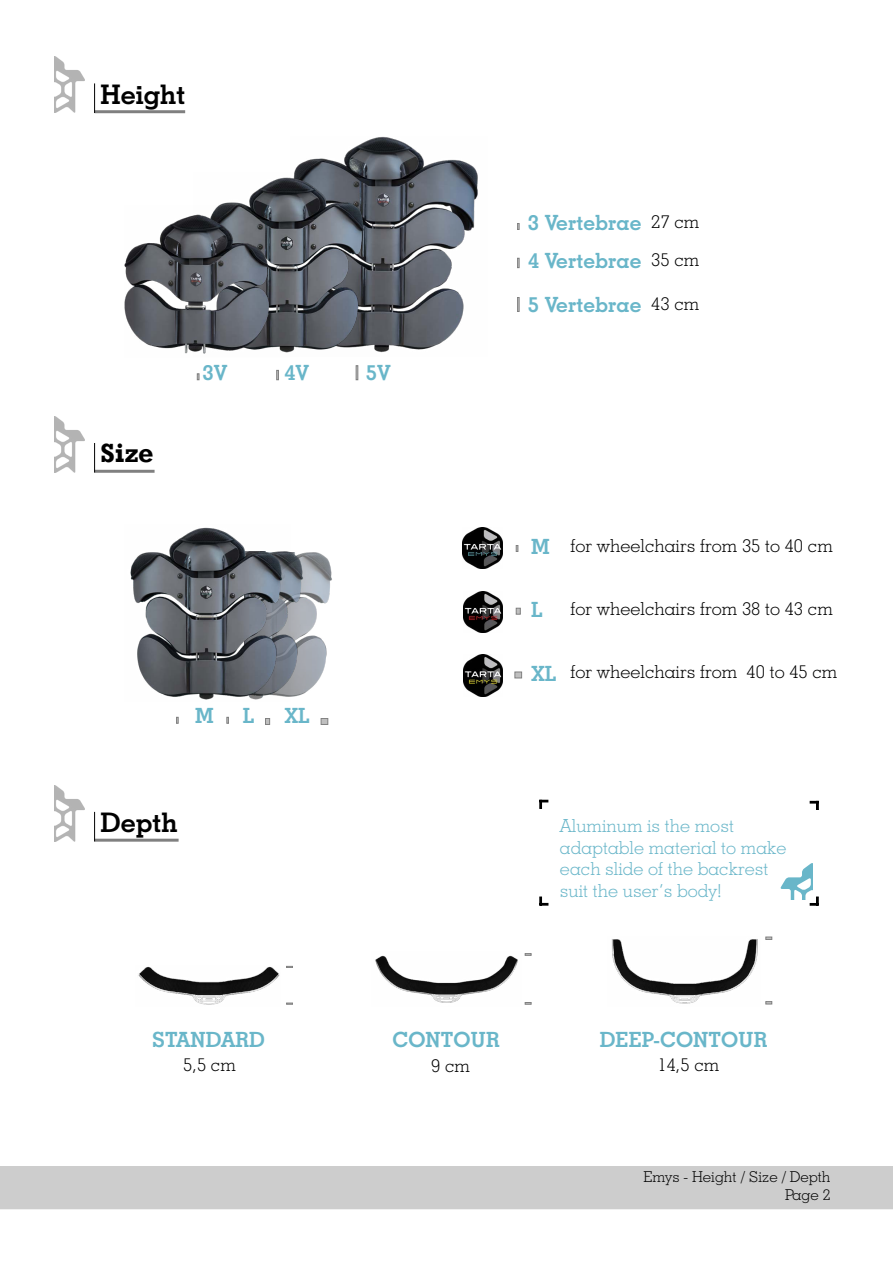
<style>
.page{position:relative;width:893px;height:1263px;background:#fff}
.page>*{position:absolute;margin:0;border:0;box-sizing:border-box;transform-origin:0 0}
.t1{font:700 27px "Geometric Slab 703 BT";color:#000}
.t2{font:700 27px "Rockwell";color:#000}
.t3{font:700 21px/38.2px "Geometric Slab 703 BT";color:#69b6c9}
.t4{font:300 18px/38.2px "Geometric Slab 703 BT";color:#000}
.t5{font:300 18px/21.6px "Geometric Slab 703 BT";color:#69b6c9}
.t6{font:300 15px/18px "Geometric Slab 703 BT";color:#000;text-align:right}
</style>
<div class="page">
<img style="left:311px;top:552px;width:21px;height:136px">
<img style="left:290px;top:552px;width:21px;height:145px">
<img style="left:294px;top:137px;width:184px;height:216px">
<div style="left:0;top:1167px;width:893px;height:42px;background:#cdcdcd"></div>
<img style="left:218px;top:172px;width:162px;height:181px">
<img style="left:124px;top:206px;width:166px;height:148px">
<img style="left:130px;top:527px;width:160px;height:173px">
<img style="left:375px;top:955px;width:143px;height:48px">
<img style="left:611px;top:939px;width:147px;height:65px">
<img style="left:138px;top:966px;width:142px;height:39px">
<img style="left:54px;top:57px;width:30px;height:56px">
<hr style="left:94px;top:83px;width:1px;height:30px;background:#000">
<img style="left:54px;top:416px;width:30px;height:56px">
<hr style="left:94px;top:443px;width:1px;height:30px;background:#000">
<img style="left:54px;top:785px;width:30px;height:56px">
<svg style="left:94px;top:812px;width:1px;height:27px"></svg>
<svg style="left:176px;top:717px;width:2px;height:6px"></svg>
<svg style="left:227px;top:717px;width:2px;height:6px"></svg>
<div style="left:321px;top:718px;width:7px;height:7px;background:#bfbfbf"></div>
<svg style="left:265px;top:718px;width:5px;height:7px"></svg>
<svg style="left:516px;top:545px;width:2px;height:7px"></svg>
<svg style="left:515px;top:672px;width:7px;height:6px"></svg>
<svg style="left:516px;top:608px;width:4px;height:6px"></svg>
<svg style="left:517px;top:223px;width:2px;height:7px"></svg>
<svg style="left:517px;top:258px;width:2px;height:10px"></svg>
<svg style="left:517px;top:297px;width:2px;height:15px"></svg>
<svg style="left:197px;top:374px;width:2px;height:6px"></svg>
<svg style="left:276px;top:370px;width:3px;height:10px"></svg>
<svg style="left:356px;top:365px;width:2px;height:15px"></svg>
<svg style="left:525px;top:953px;width:6px;height:2px"></svg>
<svg style="left:525px;top:1002px;width:6px;height:2px"></svg>
<svg style="left:286px;top:966px;width:7px;height:2px"></svg>
<svg style="left:766px;top:937px;width:6px;height:3px"></svg>
<svg style="left:766px;top:1001px;width:6px;height:3px"></svg>
<svg style="left:540px;top:897px;width:8px;height:8px"></svg>
<svg style="left:540px;top:800px;width:8px;height:9px"></svg>
<svg style="left:810px;top:801px;width:8px;height:9px"></svg>
<svg style="left:780px;top:863px;width:38px;height:42px"></svg>
<img style="left:463px;top:591px;width:39px;height:42px">
<img style="left:463px;top:655px;width:39px;height:41px">
<img style="left:463px;top:527px;width:39px;height:42px">
<h1 class="t1" style="left:101px;top:78px;width:86px">Height</h1>
<h1 class="t2" style="left:101px;top:437px;width:55px">Size</h1>
<p class="t3" style="left:203px;top:353px;width:27px">3V</p>
<p class="t3" style="left:284px;top:353px;width:27px">4V</p>
<p class="t3" style="left:366px;top:354px;width:27px">5V</p>
<p class="t3" style="left:195px;top:696px;width:20px">M</p>
<p class="t3" style="left:243px;top:697px;width:13px">L</p>
<p class="t3" style="left:284px;top:696px;width:27px">XL</p>
<h1 class="t1" style="left:101px;top:806px;width:79px">Depth</h1>
<p class="t3" style="left:528px;top:203px;width:115px">3 Vertebrae<br>4 Vertebrae</p>
<p class="t3" style="left:528px;top:285px;width:115px">5 Vertebrae</p>
<p class="t4" style="left:651px;top:202px;width:50px">27 cm<br>35 cm</p>
<p class="t4" style="left:651px;top:284px;width:50px">43 cm</p>
<p class="t3" style="left:531px;top:527px;width:20px">M</p>
<p class="t4" style="left:571px;top:526px;width:264px">for wheelchairs from 35 to 40 cm</p>
<p class="t3" style="left:531px;top:591px;width:13px">L</p>
<p class="t4" style="left:571px;top:589px;width:264px">for wheelchairs from 38 to 43 cm</p>
<p class="t3" style="left:531px;top:654px;width:27px">XL</p>
<p class="t4" style="left:571px;top:653px;width:268px">for wheelchairs from 40 to 45 cm</p>
<p class="t5" style="left:560px;top:815px;width:228px">Aluminum is the most adaptable material to make each slide of the backrest suit the user’s body!</p>
<p class="t3" style="left:152px;top:1020px;width:114px">STANDARD</p>
<p class="t3" style="left:392px;top:1020px;width:109px">CONTOUR</p>
<p class="t3" style="left:600px;top:1020px;width:169px">DEEP-CONTOUR</p>
<p class="t4" style="left:183px;top:1046px;width:54px">5,5 cm</p>
<p class="t4" style="left:431px;top:1046px;width:40px">9 cm</p>
<p class="t4" style="left:657px;top:1046px;width:63px">14,5 cm</p>
<p class="t6" style="left:644px;top:1168px;width:188px">Emys - Height / Size / Depth<br>Page 2</p>
</div>
